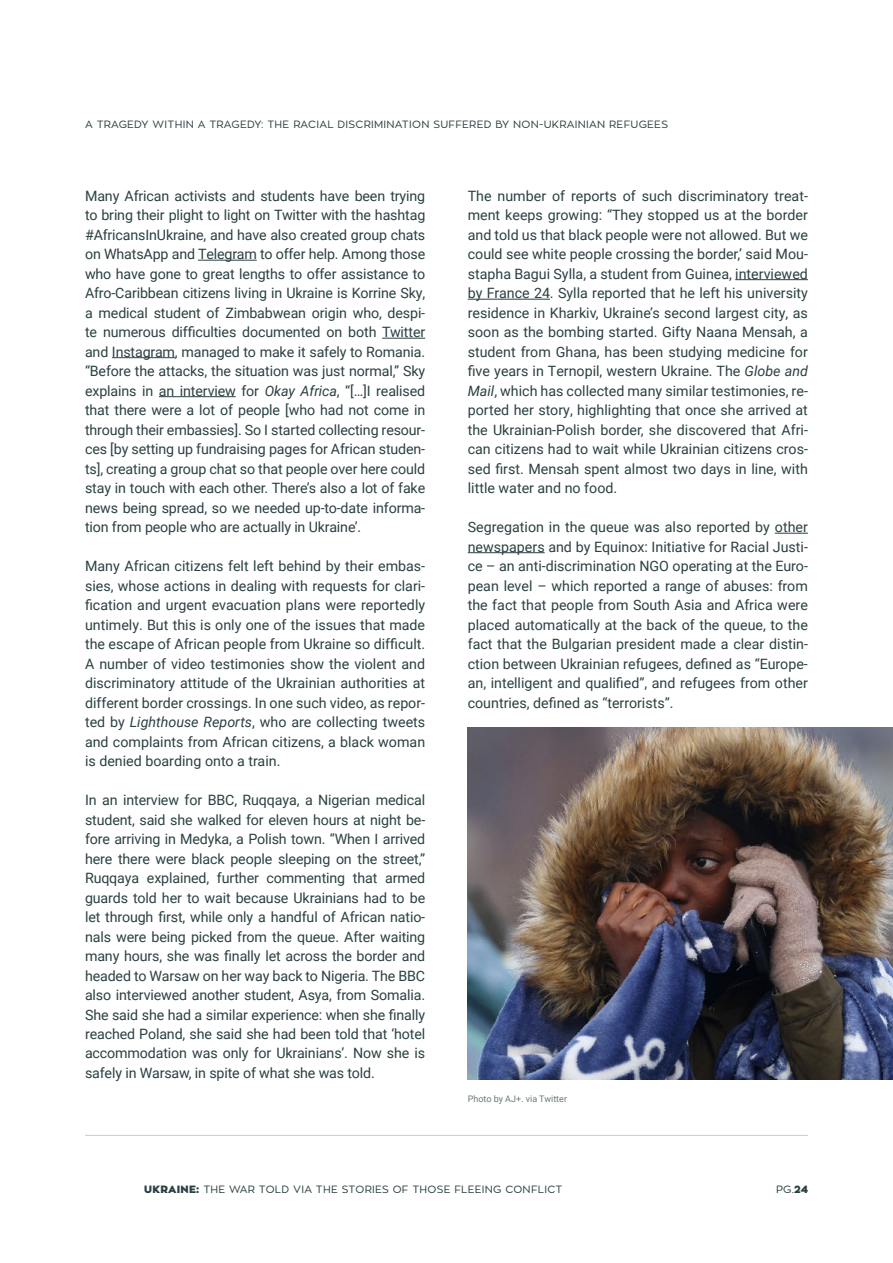
<style>
.page{position:relative;width:893px;height:1263px;background:#fff}
.page>*{position:absolute;margin:0;border:0;box-sizing:border-box;transform-origin:0 0}
.t1{font:14.25px/19.5px "Roboto";color:#2b4042;text-align:justify}
.t2{font:10.5px "Zona Pro";letter-spacing:.025em;color:#2b4042}
.t3{font:9px "Roboto";color:#6b797b}
.s1{font-style:italic}
.s2{font-weight:900}
</style>
<div class="page">
<hr style="left:85px;top:1135px;width:723px;height:1px;background:#ccd1d4">
<hr style="left:198px;top:260px;width:59px;height:1px;background:#2b4042">
<hr style="left:382px;top:338px;width:43px;height:1px;background:#2b4042">
<hr style="left:112px;top:357px;width:63px;height:1px;background:#2b4042">
<hr style="left:159px;top:396px;width:77px;height:1px;background:#2b4042">
<hr style="left:735px;top:279px;width:73px;height:1px;background:#2b4042">
<hr style="left:468px;top:299px;width:82px;height:1px;background:#2b4042">
<hr style="left:775px;top:533px;width:33px;height:1px;background:#2b4042">
<hr style="left:468px;top:552px;width:77px;height:1px;background:#2b4042">
<img style="left:468px;top:727px;width:425px;height:353px">
<p class="t2" style="left:85px;top:117px;width:584px">A TRAGEDY WITHIN A TRAGEDY: THE RACIAL DISCRIMINATION SUFFERED BY NON-UKRAINIAN REFUGEES</p>
<p class="t1" style="left:85px;top:185px;width:342px">Many African activists and students have been trying to bring their plight to light on Twitter with the hashtag #AfricansInUkraine, and have also created group chats on WhatsApp and Telegram to offer help. Among those who have gone to great lengths to offer assistance to Afro-Caribbean citizens living in Ukraine is Korrine Sky, a medical student of Zimbabwean origin who, despi&shy;te numerous difficulties documented on both Twitter and Instagram, managed to make it safely to Romania. “Before the attacks, the situation was just normal,” Sky explains in an interview for <span class="s1">Okay Africa</span>, “[…]I realised that there were a lot of people [who had not come in through their embassies]. So I started collecting resour&shy;ces [by setting up fundraising pages for African studen&shy;ts], creating a group chat so that people over here could stay in touch with each other. There’s also a lot of fake news being spread, so we needed up-to-date informa&shy;tion from people who are actually in Ukraine’.</p>
<p class="t1" style="left:85px;top:556px;width:342px">Many African citizens felt left behind by their embas&shy;sies, whose actions in dealing with requests for clari&shy;fication and urgent evacuation plans were reportedly untimely. But this is only one of the issues that made the escape of African people from Ukraine so difficult.<br>A number of video testimonies show the violent and discriminatory attitude of the Ukrainian authorities at different border crossings. In one such video, as repor&shy;ted by <span class="s1">Lighthouse Reports</span>, who are collecting tweets and complaints from African citizens, a black woman is denied boarding onto a train.</p>
<p class="t1" style="left:85px;top:790px;width:342px">In an interview for BBC, Ruqqaya, a Nigerian medical student, said she walked for eleven hours at night be&shy;fore arriving in Medyka, a Polish town. “When I arrived here there were black people sleeping on the street,” Ruqqaya explained, further commenting that armed guards told her to wait because Ukrainians had to be let through first, while only a handful of African natio&shy;nals were being picked from the queue. After waiting many hours, she was finally let across the border and headed to Warsaw on her way back to Nigeria. The BBC also interviewed another student, Asya, from Somalia.<br>She said she had a similar experience: when she finally reached Poland, she said she had been told that ‘hotel accommodation was only for Ukrainians’. Now she is safely in Warsaw, in spite of what she was told.</p>
<p class="t1" style="left:468px;top:185px;width:342px">The number of reports of such discriminatory treat&shy;ment keeps growing: “They stopped us at the border and told us that black people were not allowed. But we could see white people crossing the border,’ said Mou&shy;stapha Bagui Sylla, a student from Guinea, interviewed by France 24. Sylla reported that he left his university residence in Kharkiv, Ukraine’s second largest city, as soon as the bombing started. Gifty Naana Mensah, a student from Ghana, has been studying medicine for five years in Ternopil, western Ukraine. The <span class="s1">Globe and Mail</span>, which has collected many similar testimonies, re&shy;ported her story, highlighting that once she arrived at the Ukrainian-Polish border, she discovered that Afri&shy;can citizens had to wait while Ukrainian citizens cros&shy;sed first. Mensah spent almost two days in line, with little water and no food.</p>
<p class="t1" style="left:468px;top:517px;width:342px">Segregation in the queue was also reported by other newspapers and by Equinox: Initiative for Racial Justi&shy;ce – an anti-discrimination NGO operating at the Euro&shy;pean level – which reported a range of abuses: from the fact that people from South Asia and Africa were placed automatically at the back of the queue, to the fact that the Bulgarian president made a clear distin&shy;ction between Ukrainian refugees, defined as “Europe&shy;an, intelligent and qualified”, and refugees from other countries, defined as “terrorists”.</p>
<p class="t3" style="left:468px;top:1092px;width:101px">Photo by AJ+. via Twitter</p>
<p class="t2" style="left:144px;top:1183px;width:420px"><span class="s2">UKRAINE:</span> THE WAR TOLD VIA THE STORIES OF THOSE FLEEING CONFLICT</p>
<p class="t2" style="left:776px;top:1183px;width:33px">PG.<span class="s2">24</span></p>
</div>
